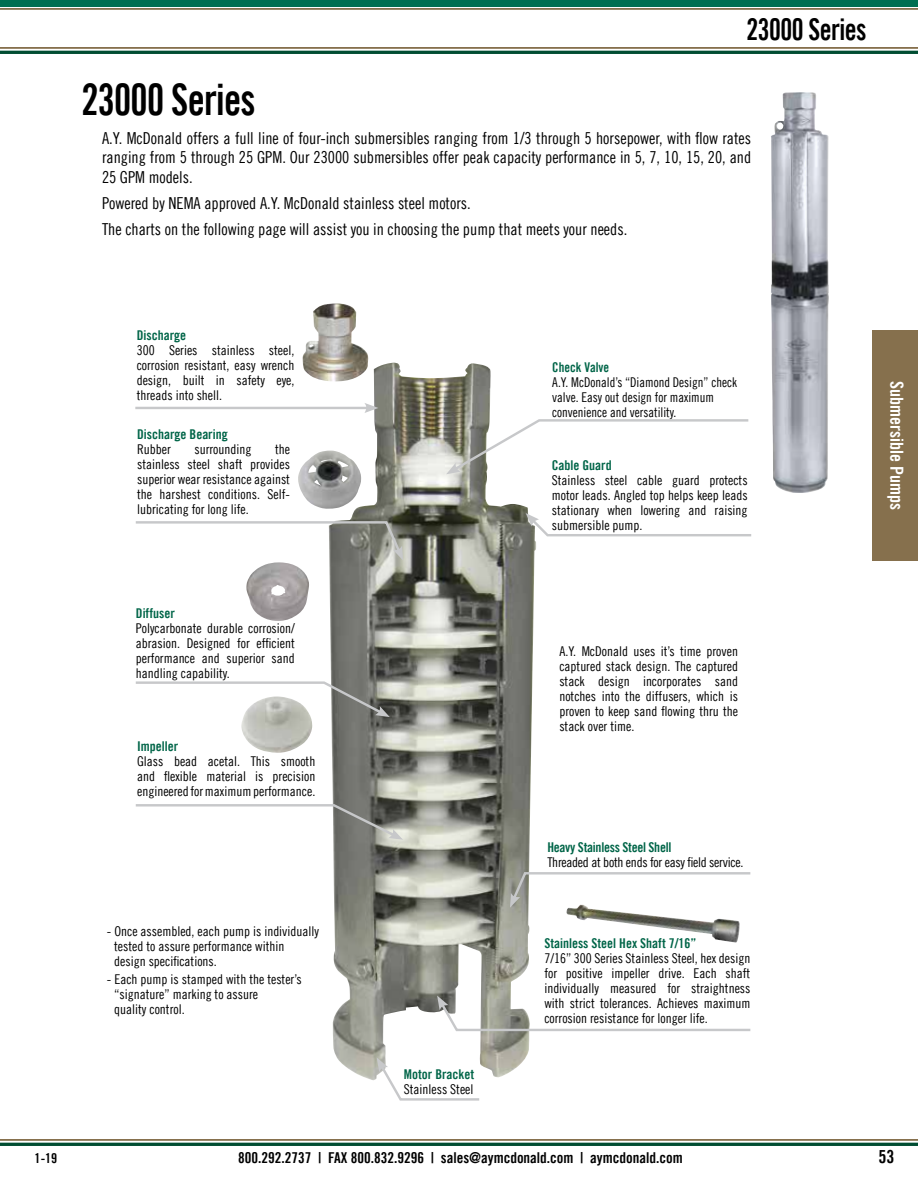
<style>
.page{position:relative;width:918px;height:1188px;background:#fff}
.page>*{position:absolute;margin:0;border:0;box-sizing:border-box;transform-origin:0 0}
.t1{font:43.5px "Trade Gothic LT Bold Cond Twenty";letter-spacing:-.02em;color:#000;scale:.89 1}
.t2{font:30px "Trade Gothic LT Bold Cond Twenty";letter-spacing:-.02em;color:#000;scale:.89 1}
.t3{font:18px "Trade Gothic LT Bold Cond Twenty";color:#fff}
.t4{font:18px "Trade Gothic LT Bold Cond Twenty";color:#000}
.t5{font:16.5px/19.5px "Trade Gothic LT Cond Eighteen";color:#000;text-align:justify}
.t6{font:15px "Trade Gothic LT Bold Cond Twenty";color:#000}
.t7{font:13.5px/15px "Trade Gothic LT Cond Eighteen";color:#000;text-align:justify}
.t8{font:13.5px "Trade Gothic LT Bold Cond Twenty";color:#006548}
.t9{font:13.5px/15px "Trade Gothic LT Cond Eighteen";color:#000;scale:.95 1}
.t10{font:13.5px "Trade Gothic LT Cond Eighteen";letter-spacing:-.02em;color:#000}
.t11{font:13.5px "Trade Gothic LT Bold Cond Twenty";letter-spacing:-.02em;color:#006548}
.t12{font:13.5px "Trade Gothic LT Bold Cond Twenty";color:#006548;scale:.95 1}
.t13{font:13.5px "Trade Gothic LT Bold Cond Twenty";color:#000}
</style>
<div class="page">
<div style="left:872px;top:330px;width:46px;height:231px;background:#86704d"></div>
<hr style="left:0;top:1143px;width:918px;height:3px;background:#004d32">
<hr style="left:0;top:51px;width:918px;height:3px;background:#004d32">
<hr style="left:0;top:1139px;width:918px;height:2px;background:#86704d">
<hr style="left:0;top:47px;width:918px;height:2px;background:#86704d">
<hr style="left:0;top:8px;width:918px;height:2px;background:#86704d">
<div style="left:0;top:0;width:918px;height:7px;background:#006f51"></div>
<img style="left:329px;top:363px;width:207px;height:717px">
<img style="left:241px;top:717px;width:71px;height:36px">
<img style="left:298px;top:451px;width:63px;height:58px">
<img style="left:302px;top:303px;width:67px;height:80px">
<img style="left:566px;top:908px;width:174px;height:35px">
<img style="left:246px;top:562px;width:63px;height:59px">
<svg style="left:135px;top:520px;width:268px;height:40px"></svg>
<svg style="left:510px;top:871px;width:241px;height:37px"></svg>
<svg style="left:437px;top:996px;width:314px;height:36px"></svg>
<svg style="left:377px;top:1057px;width:105px;height:44px"></svg>
<svg style="left:135px;top:680px;width:255px;height:37px"></svg>
<svg style="left:526px;top:513px;width:226px;height:25px"></svg>
<svg style="left:135px;top:803px;width:268px;height:37px"></svg>
<svg style="left:446px;top:418px;width:303px;height:56px"></svg>
<hr style="left:135px;top:407px;width:234px;height:2px;background:#c7c8ca">
<svg style="left:364px;top:403px;width:14px;height:10px"></svg>
<img style="left:771px;top:92px;width:58px;height:401px">
<h2 class="t2" style="left:746px;top:11px;width:136px">23000 Series</h2>
<h1 class="t1" style="left:81px;top:73px;width:197px">23000 Series</h1>
<p class="t5" style="left:102px;top:128px;width:651px">A.Y. McDonald offers a full line of four-inch submersibles ranging from 1/3 through 5 horsepower, with flow rates ranging from 5 through 25 GPM. Our 23000 submersibles offer peak capacity performance in 5, 7, 10, 15, 20, and 25 GPM models.</p>
<p class="t5" style="left:102px;top:190px;width:527px;line-height:26.2px">Powered by NEMA approved A.Y. McDonald stainless steel motors.<br>The charts on the following page will assist you in choosing the pump that meets your needs.</p>
<p class="t8" style="left:137px;top:327px;width:51px">Discharge</p>
<p class="t7" style="left:137px;top:343px;width:159px">300 Series stainless steel, corrosion resistant, easy wrench design, built in safety eye, threads into shell.</p>
<p class="t8" style="left:137px;top:426px;width:92px">Discharge Bearing</p>
<p class="t7" style="left:137px;top:442px;width:35px">Rubber</p>
<p class="t7" style="left:194px;top:442px;width:58px">surrounding</p>
<p class="t7" style="left:137px;top:442px;width:154px;text-indent:138px">the stainless steel shaft provides superior wear resistance against the harshest conditions. Self&shy;lubricating for long life.</p>
<p class="t8" style="left:136px;top:605px;width:40px">Diffuser</p>
<p class="t7" style="left:136px;top:621px;width:160px">Polycarbonate durable corrosion/ abrasion. Designed for efficient performance and superior sand handling capability.</p>
<p class="t8" style="left:137px;top:738px;width:43px">Impeller</p>
<p class="t7" style="left:137px;top:754px;width:180px">Glass bead acetal. This smooth and flexible material is precision engineered for maximum performance.</p>
<p class="t7" style="left:114px;top:923px;width:206px;text-align:left;text-indent:-7px">- Once assembled, each pump is individually tested to assure performance within design specifications.</p>
<p class="t7" style="left:114px;top:972px;width:189px;text-align:left;text-indent:-7px">- Each pump is stamped with the tester’s “signature” marking to assure<br>quality control.</p>
<p class="t8" style="left:404px;top:1066px;width:72px">Motor Bracket</p>
<p class="t7" style="left:404px;top:1082px;width:71px">Stainless Steel</p>
<p class="t12" style="left:552px;top:359px;width:61px">Check Valve</p>
<p class="t9" style="left:552px;top:374px;width:196px">A.Y. McDonald’s “Diamond Design” check valve. Easy out design for maximum convenience and versatility.</p>
<p class="t8" style="left:552px;top:457px;width:61px">Cable Guard</p>
<p class="t7" style="left:552px;top:473px;width:197px">Stainless steel cable guard protects motor leads. Angled top helps keep leads stationary when lowering and raising submersible pump.</p>
<p class="t7" style="left:559px;top:644px;width:180px">A.Y. McDonald uses it’s time proven captured stack design. The captured stack design incorporates sand notches into the diffusers, which is proven to keep sand flowing thru the stack over time.</p>
<p class="t11" style="left:547px;top:839px;width:126px">Heavy Stainless Steel Shell</p>
<p class="t10" style="left:547px;top:854px;width:198px">Threaded at both ends for easy field service.</p>
<p class="t8" style="left:544px;top:935px;width:154px">Stainless Steel Hex Shaft 7/16”</p>
<p class="t7" style="left:544px;top:950px;width:208px">7/16” 300 Series Stainless Steel, hex design for positive impeller drive. Each shaft individually measured for straightness with strict tolerances. Achieves maximum corrosion resistance for longer life.</p>
<h3 class="t3" style="left:908px;top:381px;width:130px;rotate:90deg">Submersible Pumps</h3>
<p class="t13" style="left:35px;top:1150px;width:24px">1-19</p>
<p class="t6" style="left:238px;top:1148px;width:446px">800.292.2737 | FAX 800.832.9296 | sales@aymcdonald.com | aymcdonald.com</p>
<h3 class="t4" style="left:878px;top:1146px;width:17px">53</h3>
</div>
